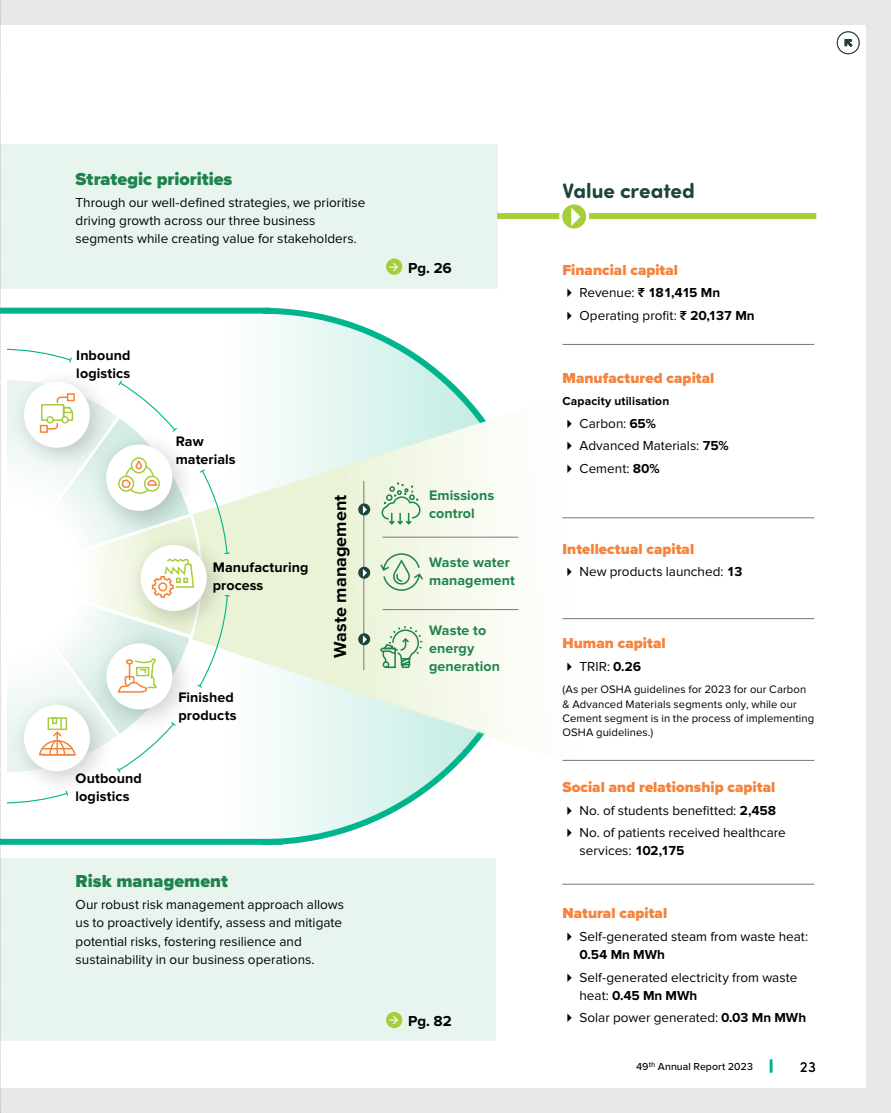
<style>
.page{position:relative;width:891px;height:1113px;background:#fff}
.page>*{position:absolute;margin:0;border:0;box-sizing:border-box;transform-origin:0 0}
.t1{font:700 21px "Sofia Pro Soft";color:#1c433e}
.t2{font:900 18px "Proxima Nova";color:#1f844c}
.t3{font:700 18px "Proxima Nova";color:#000}
.t4{font:900 15px "Proxima Nova";letter-spacing:.005em;color:#f5833c}
.t5{font:700 15px "Proxima Nova";letter-spacing:-.02em;color:#000}
.t6{font:500 15px "Sofia Pro Soft";color:#000}
.t7{font:700 14.25px/18px "Proxima Nova";letter-spacing:.005em;color:#000}
.t8{font:700 14.25px/18px "Proxima Nova";letter-spacing:.005em;color:#1f844c}
.t9{font:13.5px/18px "Proxima Nova";color:#000}
.t10{font:700 13.5px "Proxima Nova";color:#000}
.t11{font:700 12px "Proxima Nova";letter-spacing:.015em;color:#000}
.t12{font:11.25px/14.2px "Proxima Nova";letter-spacing:.01em;color:#000}
.t13{font:500 10.5px "Proxima Nova";letter-spacing:.005em;color:#000}
.s1{color:#fff}
.s2{font-family:"ITF Rupee"}
.s3{font-weight:700}
</style>
<div class="page">
<div style="left:0;top:0;width:891px;height:1112px;background:#e6e7e8"></div>
<div style="left:0;top:25px;width:865px;height:1062px;background:#fff"></div>
<svg style="left:257px;top:307px;width:205px;height:85px"></svg>
<svg style="left:257px;top:766px;width:200px;height:80px"></svg>
<div style="left:0;top:857px;width:495px;height:182px;background:#e8f5ef"></div>
<div style="left:0;top:144px;width:497px;height:145px;background:#e8f5ef"></div>
<div style="left:386px;top:258px;width:16px;height:17px;background:#a5ce39;border-radius:50%"></div>
<div style="left:386px;top:1011px;width:16px;height:17px;background:#a5ce39;border-radius:50%"></div>
<div style="left:500px;top:213px;width:313px;height:6px;background:#a5ce39"></div>
<svg style="left:561px;top:203px;width:27px;height:27px"></svg>
<div style="left:559px;top:201px;width:30px;height:30px;border:3px solid #fff;border-radius:50%"></div>
<svg style="left:571px;top:207px;width:9px;height:19px"></svg>
<svg style="left:231px;top:392px;width:347px;height:374px"></svg>
<hr style="left:382px;top:537px;width:136px;height:1px;background:#58595b">
<hr style="left:382px;top:609px;width:136px;height:1px;background:#58595b">
<div style="left:0;top:308px;width:270px;height:6px;background:#00b48d"></div>
<div style="left:0;top:838px;width:282px;height:6px;background:#00b48d"></div>
<hr style="left:363px;top:481px;width:1px;height:189px;background:#58595b">
<svg style="left:358px;top:503px;width:12px;height:12px"></svg>
<svg style="left:363px;top:505px;width:4px;height:8px"></svg>
<svg style="left:358px;top:566px;width:12px;height:12px"></svg>
<svg style="left:363px;top:568px;width:4px;height:9px"></svg>
<svg style="left:358px;top:633px;width:12px;height:12px"></svg>
<svg style="left:363px;top:635px;width:4px;height:8px"></svg>
<hr style="left:562px;top:344px;width:252px;height:1px;background:#425b56">
<hr style="left:562px;top:517px;width:252px;height:1px;background:#425b56">
<hr style="left:562px;top:618px;width:252px;height:1px;background:#425b56">
<hr style="left:562px;top:760px;width:252px;height:1px;background:#425b56">
<hr style="left:562px;top:883px;width:252px;height:1px;background:#425b56">
<svg style="left:381px;top:482px;width:40px;height:43px;background:#cae1c7"></svg>
<svg style="left:379px;top:552px;width:46px;height:39px;background:#cee3c9"></svg>
<svg style="left:380px;top:624px;width:44px;height:44px;background:#c6dfc3"></svg>
<svg style="left:0;top:0;width:231px;height:1113px"></svg>
<svg style="left:770px;top:1060px;width:3px;height:11px"></svg>
<div style="left:837px;top:32px;width:23px;height:22px;border:1px solid #1c433e;border-radius:50%"></div>
<svg style="left:845px;top:39px;width:8px;height:8px"></svg>
<svg style="left:568px;top:419px;width:4px;height:8px"></svg>
<svg style="left:568px;top:441px;width:4px;height:9px"></svg>
<svg style="left:568px;top:464px;width:4px;height:9px"></svg>
<svg style="left:568px;top:567px;width:4px;height:9px"></svg>
<svg style="left:568px;top:662px;width:4px;height:8px"></svg>
<h2 class="t2" style="left:76px;top:165px;width:158px">Strategic priorities</h2>
<p class="t9" style="left:76px;top:194px;width:291px">Through our well-defined strategies, we prioritise driving growth across our three business segments while creating value for stakeholders.</p>
<p class="t5" style="left:389px;top:259px;width:65px"><span class="s1">→</span> Pg. 26</p>
<p class="t7" style="left:76px;top:347px;width:56px">Inbound logistics</p>
<p class="t7" style="left:76px;top:770px;width:68px">Outbound logistics</p>
<p class="t7" style="left:176px;top:432px;width:61px">Raw materials</p>
<p class="t7" style="left:213px;top:558px;width:97px">Manufacturing process</p>
<p class="t7" style="left:178px;top:689px;width:60px">Finished products</p>
<h2 class="t3" style="left:330px;top:658px;width:164px;rotate:-90deg">Waste management</h2>
<h2 class="t2" style="left:76px;top:867px;width:154px">Risk management</h2>
<p class="t9" style="left:76px;top:896px;width:270px">Our robust risk management approach allows us to proactively identify, assess and mitigate potential risks, fostering resilience and sustainability in our business operations.</p>
<p class="t8" style="left:429px;top:486px;width:67px">Emissions control</p>
<p class="t8" style="left:429px;top:554px;width:87px">Waste water management</p>
<p class="t8" style="left:429px;top:621px;width:72px">Waste to energy generation</p>
<p class="t5" style="left:389px;top:1012px;width:65px"><span class="s1">→</span> Pg. 82</p>
<h1 class="t1" style="left:562px;top:175px;width:134px">Value created</h1>
<p class="t4" style="left:562px;top:258px;width:117px">Financial capital</p>
<p class="t9" style="left:579px;top:282px;width:177px;line-height:22.5px">Revenue: <span class="s2">K</span> <span class="s3">181,415 Mn<br></span>Operating profit: <span class="s2">K</span> <span class="s3">20,137 Mn</span></p>
<p class="t4" style="left:562px;top:366px;width:153px">Manufactured capital</p>
<p class="t11" style="left:562px;top:394px;width:108px">Capacity utilisation</p>
<p class="t9" style="left:579px;top:412px;width:151px;line-height:22.5px">Carbon: <span class="s3">65%<br></span>Advanced Materials: <span class="s3">75%<br></span>Cement: <span class="s3">80%</span></p>
<p class="t4" style="left:562px;top:537px;width:133px">Intellectual capital</p>
<p class="t9" style="left:579px;top:563px;width:165px">New products launched: <span class="s3">13</span></p>
<p class="t4" style="left:562px;top:632px;width:105px">Human capital</p>
<p class="t9" style="left:579px;top:658px;width:63px">TRIR: <span class="s3">0.26</span></p>
<p class="t12" style="left:562px;top:683px;width:253px">(As per OSHA guidelines for 2023 for our Carbon &amp; Advanced Materials segments only, while our Cement segment is in the process of implementing OSHA guidelines.)</p>
<p class="t4" style="left:562px;top:776px;width:214px">Social and relationship capital</p>
<p class="t9" style="left:579px;top:799px;width:208px;line-height:22.5px">No. of students benefitted: <span class="s3">2,458<br></span>No. of patients received healthcare</p>
<p class="t9" style="left:579px;top:842px;width:106px">services: <span class="s3">102,175</span></p>
<p class="t4" style="left:562px;top:902px;width:106px">Natural capital</p>
<p class="t9" style="left:579px;top:928px;width:230px">Self-generated steam from waste heat:</p>
<p class="t10" style="left:579px;top:946px;width:87px">0.54 Mn MWh</p>
<p class="t9" style="left:579px;top:968px;width:219px">Self-generated electricity from waste heat: <span class="s3">0.45 Mn MWh</span></p>
<p class="t9" style="left:579px;top:1009px;width:228px">Solar power generated: <span class="s3">0.03 Mn MWh</span></p>
<p class="t13" style="left:636px;top:1058px;width:118px">49<sup>th</sup> Annual Report 2023</p>
<p class="t6" style="left:799px;top:1055px;width:18px">23</p>
</div>
